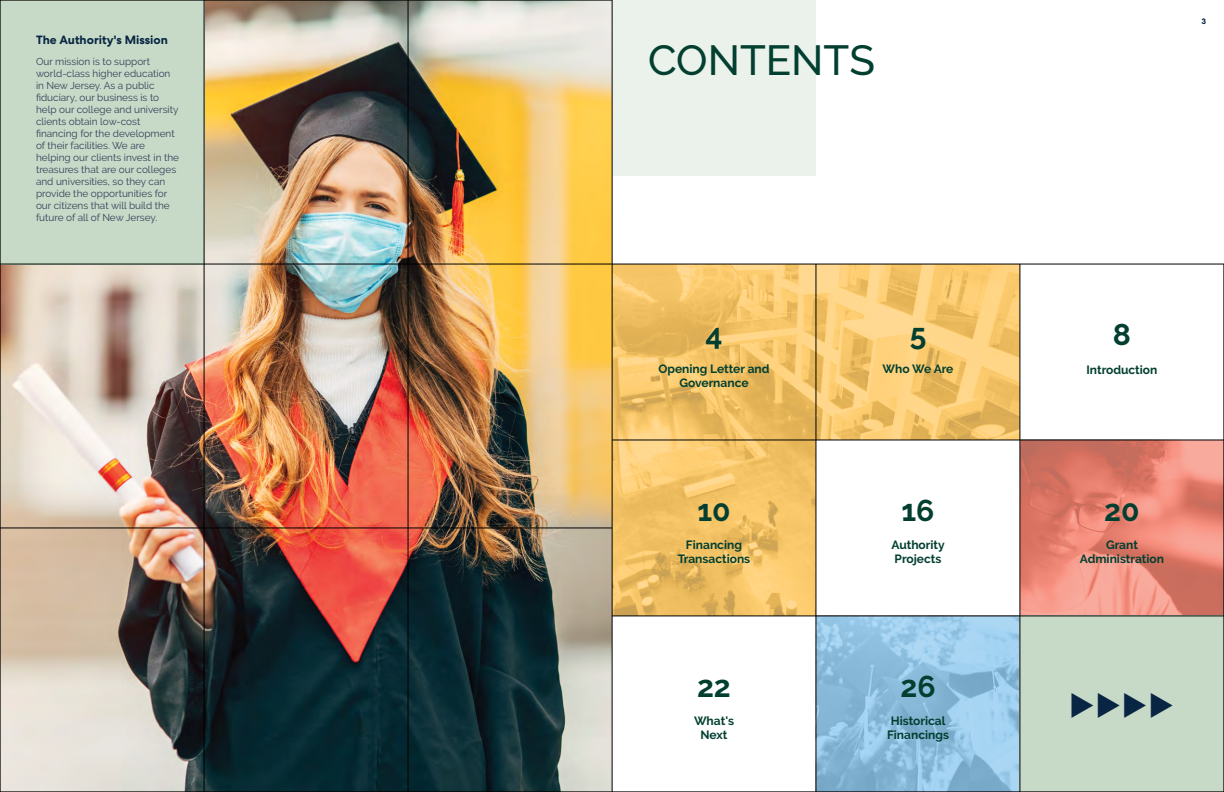
<style>
.page{position:relative;width:1224px;height:792px;background:#fff}
.page>*{position:absolute;margin:0;border:0;box-sizing:border-box;transform-origin:0 0}
.t1{font:500 42px "Raleway";color:#023f30}
.t2{font:700 30px "Raleway";color:#023f30}
.t3{font:30px "Wingdings 3";color:#082543}
.t4{font:700 12px/14.4px "Raleway";color:#023f30;text-align:center}
.t5{font:700 12px "Centra No 2";color:#082543}
.t6{font:10px/12px "Raleway";color:#34405a}
.t7{font:700 8px "Centra No 2";color:#082543}
</style>
<div class="page">
<img style="left:1021px;top:441px;width:202px;height:175px">
<img style="left:613px;top:265px;width:407px;height:351px">
<div style="left:816px;top:440px;width:204px;height:176px;background:#fff"></div>
<img style="left:817px;top:617px;width:203px;height:174px">
<div style="left:1020px;top:616px;width:204px;height:176px;background:#c7dac7"></div>
<div style="left:612px;top:0;width:204px;height:176px;background:#ebf2eb"></div>
<img style="left:1px;top:1px;width:611px;height:790px">
<div style="left:0;top:0;width:204px;height:264px;background:#c7dac7"></div>
<hr style="left:408px;top:0;width:1px;height:792px;background:#000">
<hr style="left:204px;top:0;width:1px;height:792px;background:#000">
<hr style="left:816px;top:264px;width:1px;height:528px;background:#000">
<hr style="left:1020px;top:264px;width:1px;height:528px;background:#000">
<hr style="left:0;top:528px;width:612px;height:1px;background:#000">
<hr style="left:0;top:264px;width:1224px;height:1px;background:#000">
<hr style="left:612px;top:440px;width:612px;height:1px;background:#000">
<hr style="left:612px;top:616px;width:612px;height:1px;background:#000">
<hr style="left:1223px;top:264px;width:1px;height:528px;background:#000">
<hr style="left:0;top:0;width:1px;height:792px;background:#000">
<hr style="left:0;top:0;width:612px;height:1px;background:#000">
<hr style="left:612px;top:791px;width:612px;height:1px;background:#000">
<hr style="left:0;top:791px;width:612px;height:1px;background:#000">
<hr style="left:612px;top:0;width:1px;height:792px;background:#000">
<p class="t5" style="left:36px;top:33px;width:134px">The Authority's Mission</p>
<p class="t6" style="left:36px;top:56px;width:145px">Our mission is to support world-class higher education in New Jersey. As a public fiduciary, our business is to help our college and university clients obtain low-cost financing for the development of their facilities. We are helping our clients invest in the treasures that are our colleges and universities, so they can provide the opportunities for our citizens that will build the future of all of New Jersey.</p>
<h1 class="t1" style="left:648px;top:36px;width:228px">CONTENTS</h1>
<h2 class="t2" style="left:705px;top:317px;width:19px">4</h2>
<p class="t4" style="left:658px;top:361px;width:113px">Opening Letter and<br>Governance</p>
<h2 class="t2" style="left:697px;top:493px;width:35px">10</h2>
<p class="t4" style="left:678px;top:538px;width:74px">Financing<br>Transactions</p>
<h2 class="t2" style="left:697px;top:669px;width:35px">22</h2>
<p class="t4" style="left:694px;top:714px;width:41px">What's<br>Next</p>
<h2 class="t2" style="left:910px;top:317px;width:18px">5</h2>
<p class="t4" style="left:883px;top:362px;width:72px">Who We Are</p>
<h2 class="t2" style="left:901px;top:494px;width:35px">16</h2>
<p class="t4" style="left:891px;top:538px;width:55px;text-align:left">Authority<br>Projects</p>
<h2 class="t2" style="left:900px;top:669px;width:37px">26</h2>
<p class="t4" style="left:887px;top:714px;width:63px">Historical<br>Financings</p>
<p class="t7" style="left:1201px;top:16px;width:6px">3</p>
<h2 class="t2" style="left:1113px;top:317px;width:20px">8</h2>
<p class="t4" style="left:1087px;top:362px;width:72px">Introduction</p>
<h2 class="t2" style="left:1104px;top:493px;width:37px">20</h2>
<p class="t4" style="left:1080px;top:538px;width:86px">Grant<br>Administration</p>
<h2 class="t3" style="left:1069px;top:688px;width:107px">◆◆◆◆</h2>
</div>
